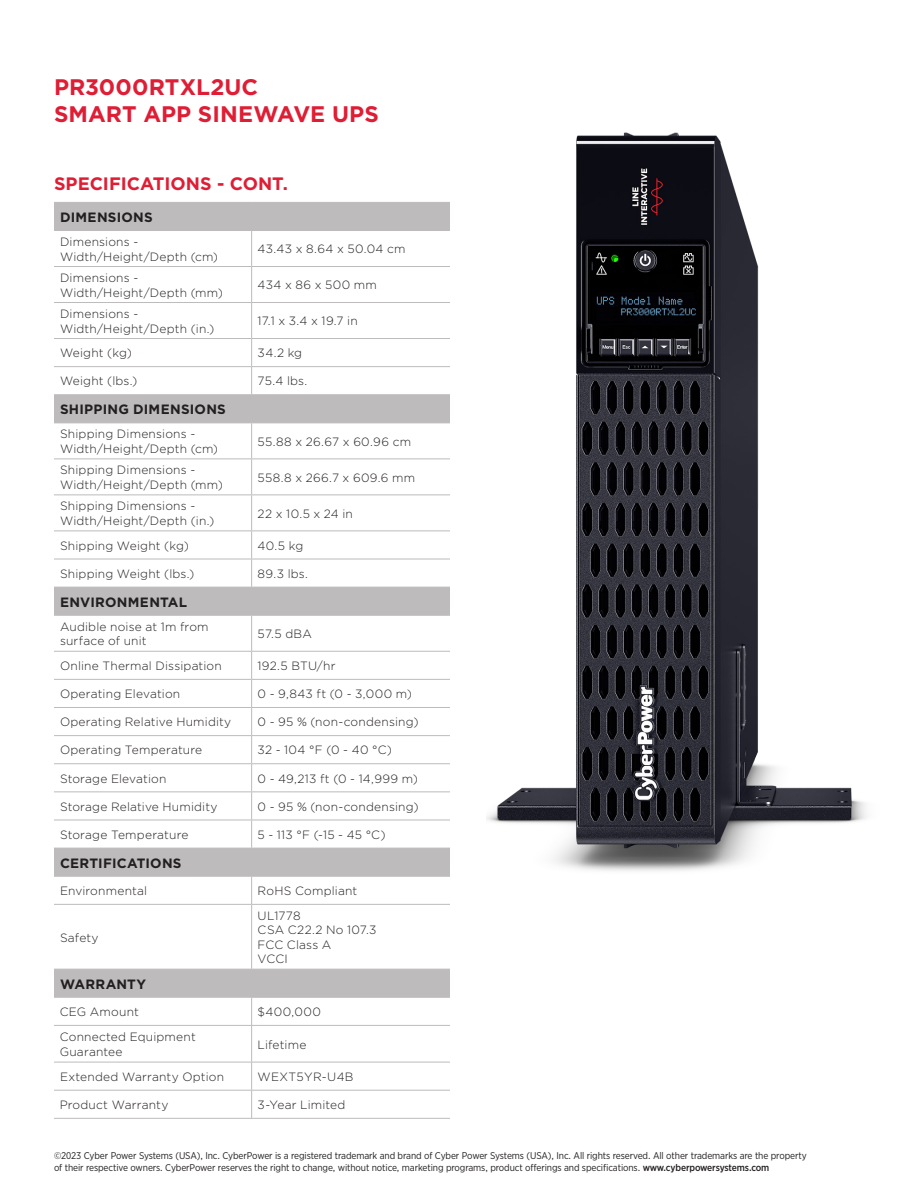
<style>
.page{position:relative;width:918px;height:1188px;background:#fff}
.page>*{position:absolute;margin:0;border:0;box-sizing:border-box;transform-origin:0 0}
.WCAG_Header{font:700 22.5px "Gotham";letter-spacing:.005em;color:#df1d35}
.WCAG_Chart_Title_-_specifications{font:700 18px "Gotham";color:#df1d35}
.WCAG_Specs_Headers{font:700 13.5px "Gotham";letter-spacing:.02em;color:#231f20}
.WCAG_Specs{font:300 12px/14.4px "Gotham";letter-spacing:.015em;color:#231f20}
.t1{font:9.75px "Gotham Narrow";letter-spacing:-.01em;color:#231f20}
.s1{font-weight:500}
</style>
<div class="page">
<svg style="left:54px;top:203px;width:396px;height:794px"></svg>
<hr style="left:54px;top:615px;width:198px;height:1px;background:#bdbbbb">
<hr style="left:252px;top:615px;width:198px;height:1px;background:#bdbbbb">
<hr style="left:54px;top:679px;width:198px;height:1px;background:#bdbbbb">
<hr style="left:252px;top:679px;width:198px;height:1px;background:#bdbbbb">
<hr style="left:54px;top:735px;width:198px;height:1px;background:#bdbbbb">
<hr style="left:252px;top:735px;width:198px;height:1px;background:#bdbbbb">
<hr style="left:54px;top:820px;width:198px;height:1px;background:#bdbbbb">
<hr style="left:252px;top:820px;width:198px;height:1px;background:#bdbbbb">
<hr style="left:252px;top:1062px;width:198px;height:1px;background:#bdbbbb">
<hr style="left:54px;top:230px;width:198px;height:1px;background:#bdbbbb">
<hr style="left:252px;top:230px;width:198px;height:1px;background:#bdbbbb">
<hr style="left:251px;top:231px;width:1px;height:35px;background:#bdbbbb">
<hr style="left:54px;top:266px;width:198px;height:1px;background:#bdbbbb">
<hr style="left:252px;top:266px;width:198px;height:1px;background:#bdbbbb">
<hr style="left:251px;top:267px;width:1px;height:35px;background:#bdbbbb">
<hr style="left:54px;top:302px;width:198px;height:1px;background:#bdbbbb">
<hr style="left:252px;top:302px;width:198px;height:1px;background:#bdbbbb">
<hr style="left:251px;top:303px;width:1px;height:35px;background:#bdbbbb">
<hr style="left:54px;top:338px;width:198px;height:1px;background:#bdbbbb">
<hr style="left:252px;top:338px;width:198px;height:1px;background:#bdbbbb">
<hr style="left:54px;top:366px;width:198px;height:1px;background:#bdbbbb">
<hr style="left:252px;top:366px;width:198px;height:1px;background:#bdbbbb">
<svg style="left:251px;top:339px;width:1px;height:55px"></svg>
<hr style="left:54px;top:394px;width:198px;height:1px;background:#bdbbbb">
<hr style="left:252px;top:394px;width:198px;height:1px;background:#bdbbbb">
<hr style="left:54px;top:423px;width:198px;height:1px;background:#bdbbbb">
<hr style="left:252px;top:423px;width:198px;height:1px;background:#bdbbbb">
<hr style="left:251px;top:423px;width:1px;height:36px;background:#bdbbbb">
<hr style="left:54px;top:459px;width:198px;height:1px;background:#bdbbbb">
<hr style="left:252px;top:459px;width:198px;height:1px;background:#bdbbbb">
<hr style="left:251px;top:459px;width:1px;height:36px;background:#bdbbbb">
<hr style="left:54px;top:495px;width:198px;height:1px;background:#bdbbbb">
<hr style="left:252px;top:495px;width:198px;height:1px;background:#bdbbbb">
<hr style="left:251px;top:495px;width:1px;height:36px;background:#bdbbbb">
<hr style="left:54px;top:531px;width:198px;height:1px;background:#bdbbbb">
<hr style="left:252px;top:531px;width:198px;height:1px;background:#bdbbbb">
<hr style="left:54px;top:559px;width:198px;height:1px;background:#bdbbbb">
<hr style="left:252px;top:559px;width:198px;height:1px;background:#bdbbbb">
<svg style="left:251px;top:531px;width:1px;height:56px"></svg>
<hr style="left:54px;top:587px;width:198px;height:1px;background:#bdbbbb">
<hr style="left:252px;top:587px;width:198px;height:1px;background:#bdbbbb">
<hr style="left:251px;top:616px;width:1px;height:35px;background:#bdbbbb">
<svg style="left:251px;top:652px;width:1px;height:196px"></svg>
<hr style="left:251px;top:969px;width:199px;height:1px;background:#bdbbbb">
<hr style="left:252px;top:997px;width:198px;height:1px;background:#bdbbbb">
<hr style="left:252px;top:1025px;width:198px;height:1px;background:#bdbbbb">
<hr style="left:252px;top:1090px;width:198px;height:1px;background:#bdbbbb">
<hr style="left:252px;top:1118px;width:198px;height:1px;background:#bdbbbb">
<hr style="left:54px;top:848px;width:198px;height:1px;background:#bdbbbb">
<hr style="left:252px;top:848px;width:198px;height:1px;background:#bdbbbb">
<hr style="left:54px;top:876px;width:198px;height:1px;background:#bdbbbb">
<hr style="left:252px;top:876px;width:198px;height:1px;background:#bdbbbb">
<svg style="left:251px;top:877px;width:1px;height:27px"></svg>
<hr style="left:54px;top:904px;width:198px;height:1px;background:#bdbbbb">
<hr style="left:252px;top:904px;width:198px;height:1px;background:#bdbbbb">
<hr style="left:251px;top:905px;width:1px;height:64px;background:#bdbbbb">
<hr style="left:54px;top:969px;width:197px;height:1px;background:#bdbbbb">
<hr style="left:54px;top:1118px;width:198px;height:1px;background:#bdbbbb">
<svg style="left:54px;top:997px;width:198px;height:121px"></svg>
<hr style="left:54px;top:651px;width:198px;height:1px;background:#bdbbbb">
<hr style="left:252px;top:651px;width:198px;height:1px;background:#bdbbbb">
<hr style="left:54px;top:707px;width:198px;height:1px;background:#bdbbbb">
<hr style="left:252px;top:707px;width:198px;height:1px;background:#bdbbbb">
<hr style="left:54px;top:763px;width:198px;height:1px;background:#bdbbbb">
<hr style="left:252px;top:763px;width:198px;height:1px;background:#bdbbbb">
<hr style="left:54px;top:791px;width:198px;height:1px;background:#bdbbbb">
<hr style="left:252px;top:791px;width:198px;height:1px;background:#bdbbbb">
<hr style="left:54px;top:202px;width:198px;height:1px;background:#bdbbbb">
<hr style="left:252px;top:202px;width:198px;height:1px;background:#bdbbbb">
<img style="left:486px;top:132px;width:381px;height:739px">
<p class="WCAG_Header" style="left:54px;top:72px;width:206px">PR3000RTXL2UC</p>
<p class="WCAG_Header" style="left:54px;top:99px;width:326px">SMART APP SINEWAVE UPS</p>
<p class="WCAG_Chart_Title_-_specifications" style="left:54px;top:172px;width:235px">SPECIFICATIONS - CONT.</p>
<p class="WCAG_Specs_Headers" style="left:60px;top:208px;width:94px">DIMENSIONS</p>
<p class="WCAG_Specs" style="left:60px;top:234px;width:160px">Dimensions -<br>Width/Height/Depth (cm)</p>
<p class="WCAG_Specs" style="left:258px;top:242px;width:149px">43.43 x 8.64 x 50.04 cm</p>
<p class="WCAG_Specs" style="left:60px;top:270px;width:164px">Dimensions -<br>Width/Height/Depth (mm)</p>
<p class="WCAG_Specs" style="left:258px;top:278px;width:121px">434 x 86 x 500 mm</p>
<p class="WCAG_Specs" style="left:60px;top:306px;width:156px">Dimensions -<br>Width/Height/Depth (in.)</p>
<p class="WCAG_Specs" style="left:258px;top:314px;width:102px">17.1 x 3.4 x 19.7 in</p>
<p class="WCAG_Specs" style="left:60px;top:346px;width:73px">Weight (kg)</p>
<p class="WCAG_Specs" style="left:258px;top:346px;width:46px">34.2 kg</p>
<p class="WCAG_Specs" style="left:60px;top:374px;width:79px">Weight (lbs.)</p>
<p class="WCAG_Specs" style="left:258px;top:374px;width:51px">75.4 lbs.</p>
<p class="WCAG_Specs_Headers" style="left:60px;top:400px;width:167px">SHIPPING DIMENSIONS</p>
<p class="WCAG_Specs" style="left:60px;top:427px;width:160px">Shipping Dimensions -<br>Width/Height/Depth (cm)</p>
<p class="WCAG_Specs" style="left:258px;top:434px;width:155px">55.88 x 26.67 x 60.96 cm</p>
<p class="WCAG_Specs" style="left:60px;top:463px;width:164px">Shipping Dimensions -<br>Width/Height/Depth (mm)</p>
<p class="WCAG_Specs" style="left:258px;top:470px;width:159px">558.8 x 266.7 x 609.6 mm</p>
<p class="WCAG_Specs" style="left:60px;top:499px;width:156px">Shipping Dimensions -<br>Width/Height/Depth (in.)</p>
<p class="WCAG_Specs" style="left:258px;top:506px;width:97px">22 x 10.5 x 24 in</p>
<p class="WCAG_Specs" style="left:60px;top:538px;width:130px">Shipping Weight (kg)</p>
<p class="WCAG_Specs" style="left:258px;top:538px;width:47px">40.5 kg</p>
<p class="WCAG_Specs" style="left:60px;top:566px;width:136px">Shipping Weight (lbs.)</p>
<p class="WCAG_Specs" style="left:258px;top:566px;width:52px">89.3 lbs.</p>
<p class="WCAG_Specs_Headers" style="left:60px;top:593px;width:129px">ENVIRONMENTAL</p>
<p class="WCAG_Specs" style="left:60px;top:619px;width:150px">Audible noise at 1m from surface of unit</p>
<p class="WCAG_Specs" style="left:258px;top:626px;width:56px">57.5 dBA</p>
<p class="WCAG_Specs" style="left:60px;top:658px;width:163px">Online Thermal Dissipation</p>
<p class="WCAG_Specs" style="left:258px;top:658px;width:79px">192.5 BTU/hr</p>
<p class="WCAG_Specs" style="left:60px;top:686px;width:122px">Operating Elevation</p>
<p class="WCAG_Specs" style="left:258px;top:686px;width:156px">0 - 9,843 ft (0 - 3,000 m)</p>
<p class="WCAG_Specs" style="left:60px;top:715px;width:173px">Operating Relative Humidity</p>
<p class="WCAG_Specs" style="left:258px;top:715px;width:163px">0 - 95 % (non-condensing)</p>
<p class="WCAG_Specs" style="left:60px;top:743px;width:144px">Operating Temperature</p>
<p class="WCAG_Specs" style="left:258px;top:743px;width:136px">32 - 104 °F (0 - 40 °C)</p>
<p class="WCAG_Specs" style="left:60px;top:771px;width:108px">Storage Elevation</p>
<p class="WCAG_Specs" style="left:258px;top:771px;width:162px">0 - 49,213 ft (0 - 14,999 m)</p>
<p class="WCAG_Specs" style="left:60px;top:799px;width:159px">Storage Relative Humidity</p>
<p class="WCAG_Specs" style="left:258px;top:799px;width:163px">0 - 95 % (non-condensing)</p>
<p class="WCAG_Specs" style="left:60px;top:827px;width:130px">Storage Temperature</p>
<p class="WCAG_Specs" style="left:258px;top:827px;width:129px">5 - 113 °F (-15 - 45 °C)</p>
<p class="WCAG_Specs_Headers" style="left:60px;top:854px;width:123px">CERTIFICATIONS</p>
<p class="WCAG_Specs" style="left:60px;top:883px;width:89px">Environmental</p>
<p class="WCAG_Specs" style="left:258px;top:883px;width:101px">RoHS Compliant</p>
<p class="WCAG_Specs" style="left:60px;top:930px;width:40px">Safety</p>
<p class="WCAG_Specs" style="left:258px;top:908px;width:44px">UL1778</p>
<p class="WCAG_Specs" style="left:258px;top:923px;width:120px">CSA C22.2 No 107.3</p>
<p class="WCAG_Specs" style="left:258px;top:937px;width:75px">FCC Class A</p>
<p class="WCAG_Specs" style="left:258px;top:951px;width:32px">VCCI</p>
<p class="WCAG_Specs_Headers" style="left:60px;top:975px;width:88px">WARRANTY</p>
<p class="WCAG_Specs" style="left:60px;top:1004px;width:81px">CEG Amount</p>
<p class="WCAG_Specs" style="left:258px;top:1004px;width:65px">$400,000</p>
<p class="WCAG_Specs" style="left:60px;top:1030px;width:138px">Connected Equipment<br>Guarantee</p>
<p class="WCAG_Specs" style="left:258px;top:1037px;width:50px">Lifetime</p>
<p class="WCAG_Specs" style="left:60px;top:1069px;width:166px">Extended Warranty Option</p>
<p class="WCAG_Specs" style="left:258px;top:1069px;width:97px">WEXT5YR-U4B</p>
<p class="WCAG_Specs" style="left:60px;top:1097px;width:110px">Product Warranty</p>
<p class="WCAG_Specs" style="left:258px;top:1097px;width:89px">3-Year Limited</p>
<p class="t1" style="left:54px;top:1150px;width:754px">©2023 Cyber Power Systems (USA), Inc. CyberPower is a registered trademark and brand of Cyber Power Systems (USA), Inc. All rights reserved. All other trademarks are the property</p>
<p class="t1" style="left:54px;top:1161px;width:717px">of their respective owners. CyberPower reserves the right to change, without notice, marketing programs, product offerings and specifications. <span class="s1">www.cyberpowersystems.com</span></p>
</div>
